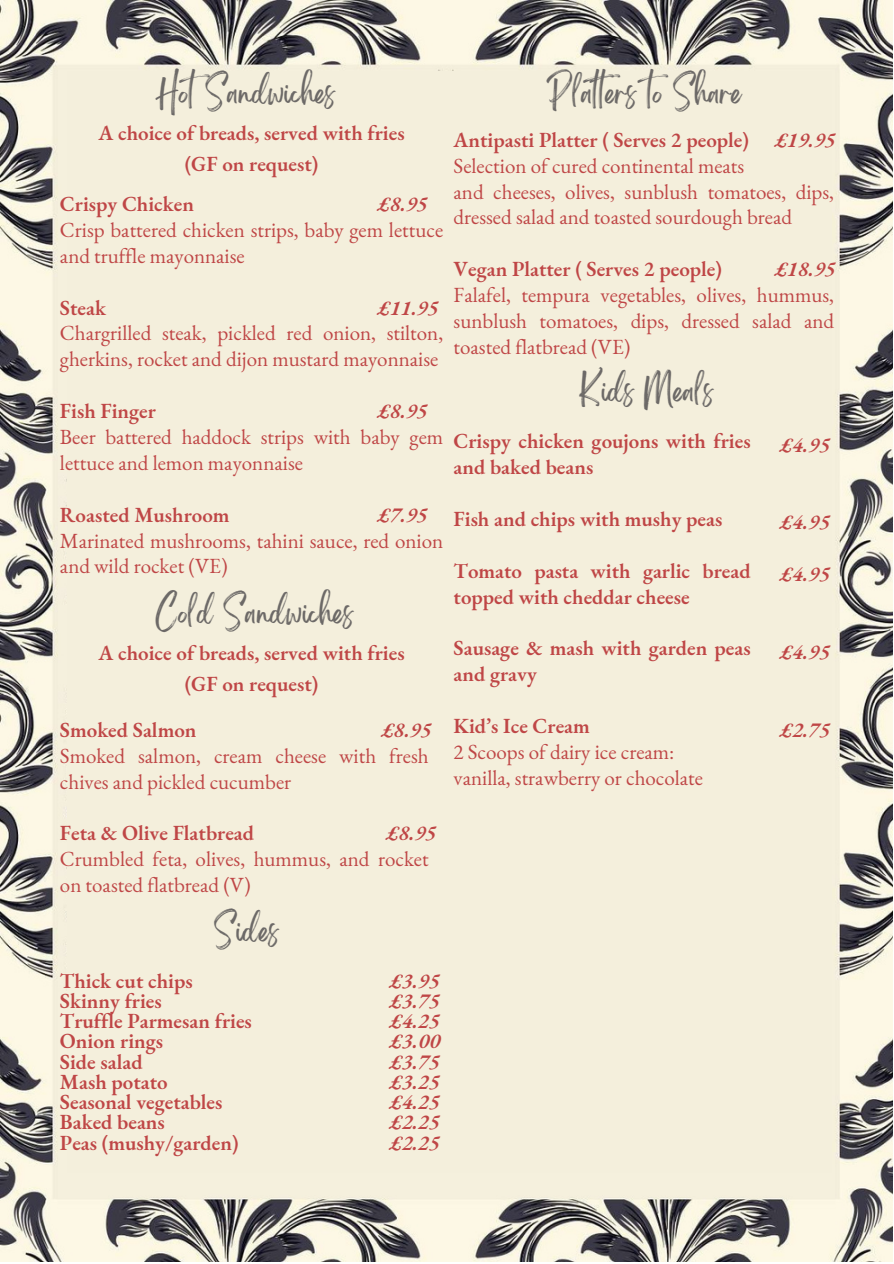
<style>
.page{position:relative;width:894px;height:1264px;background:#fff}
.page>*{position:absolute;margin:0;border:0;box-sizing:border-box;transform-origin:0 0}
.t1{font:26.1px "Brightwall";color:#6c6967}
.t2{font:21px/25.8px "EB Garamond";color:#bf4646}
.t3{font:600 21px/20.2px "EB Garamond";color:#bf4646}
.t4{font:italic 600 21px/20.2px "EB Garamond";color:#bf4646;text-align:justify}
</style>
<div class="page">
<img style="left:0;top:0;width:892px;height:1261px">
<div style="left:67px;top:71px;width:764px;height:1101px;background:#f4efdc"></div>
<h1 class="t1" style="left:155px;top:83px;width:181px">HotSandwiches</h1>
<h2 class="t3" style="left:98px;top:117px;width:307px;line-height:31.5px;text-align:center">A choice of breads, served with fries (GF on request)</h2>
<h1 class="t3" style="left:60px;top:193px;width:135px">Crispy Chicken</h1>
<h2 class="t2" style="left:60px;top:216px;width:384px">Crisp battered chicken strips, baby gem lettuce and truffle mayonnaise</h2>
<h2 class="t3" style="left:60px;top:297px;width:48px">Steak</h2>
<h2 class="t2" style="left:60px;top:320px;width:384px">Chargrilled steak, pickled red onion, stilton, gherkins, rocket and dijon mustard mayonnaise</h2>
<h2 class="t3" style="left:60px;top:400px;width:97px">Fish Finger</h2>
<h2 class="t2" style="left:60px;top:423px;width:384px">Beer battered haddock strips with baby gem lettuce and lemon mayonnaise</h2>
<h1 class="t3" style="left:60px;top:504px;width:171px">Roasted Mushroom</h1>
<h2 class="t2" style="left:60px;top:527px;width:384px">Marinated mushrooms, tahini sauce, red onion and wild rocket (VE)</h2>
<h2 class="t4" style="left:378px;top:193px;width:51px">£8.95</h2>
<h2 class="t4" style="left:378px;top:297px;width:62px">£11.95</h2>
<h2 class="t4" style="left:378px;top:400px;width:51px">£8.95</h2>
<h2 class="t4" style="left:378px;top:504px;width:51px">£7.95</h2>
<p class="t1" style="left:155px;top:603px;width:199px">Cold Sandwiches</p>
<p class="t3" style="left:98px;top:636px;width:307px;line-height:31.5px;text-align:center">A choice of breads, served with fries (GF on request)</p>
<p class="t4" style="left:381px;top:719px;width:51px">£8.95</p>
<p class="t3" style="left:60px;top:719px;width:138px">Smoked Salmon</p>
<p class="t2" style="left:60px;top:742px;width:370px">Smoked salmon, cream cheese with fresh chives and pickled cucumber</p>
<p class="t3" style="left:60px;top:822px;width:196px">Feta &amp; Olive Flatbread</p>
<h1 class="t2" style="left:60px;top:846px;width:370px">Crumbled feta, olives, hummus, and rocket on toasted flatbread (V)</h1>
<p class="t4" style="left:386px;top:822px;width:51px">£8.95</p>
<h1 class="t1" style="left:214px;top:922px;width:66px">Sides</h1>
<h2 class="t3" style="left:60px;top:969px;width:193px">Thick cut chips<br>Skinny fries<br>Truffle Parmesan fries<br>Onion rings<br>Side salad<br>Mash potato<br>Seasonal vegetables<br>Baked beans<br>Peas (mushy/garden)</h2>
<h2 class="t4" style="left:390px;top:969px;width:51px">£3.95 £3.75 £4.25 £3.00 £3.75 £3.25 £4.25 £2.25 £2.25</h2>
<p class="t1" style="left:546px;top:83px;width:196px">Platers to Share</p>
<h2 class="t3" style="left:453px;top:129px;width:297px">Antipasti Platter ( Serves 2 people)</h2>
<h2 class="t2" style="left:453px;top:152px;width:292px">Selection of cured continental meats</h2>
<p class="t2" style="left:453px;top:178px;width:382px">and cheeses, olives, sunblush tomatoes, dips, dressed salad and toasted sourdough bread</p>
<p class="t3" style="left:453px;top:259px;width:270px">Vegan Platter ( Serves 2 people)</p>
<p class="t2" style="left:453px;top:282px;width:382px;text-align:justify">Falafel, tempura vegetables, olives, hummus, sunblush tomatoes, dips, dressed salad and toasted flatbread (VE)</p>
<p class="t4" style="left:774px;top:129px;width:62px">£19.95</p>
<p class="t4" style="left:774px;top:259px;width:62px">£18.95</p>
<p class="t1" style="left:579px;top:382px;width:135px">Kids Meals</p>
<p class="t3" style="left:453px;top:428px;width:298px;line-height:25.8px">Crispy chicken goujons with fries and baked beans</p>
<p class="t3" style="left:453px;top:508px;width:270px">Fish and chips with mushy peas</p>
<h2 class="t3" style="left:453px;top:557px;width:298px;line-height:25.8px">Tomato pasta with garlic bread topped with cheddar cheese</h2>
<h2 class="t3" style="left:453px;top:635px;width:298px;line-height:25.8px">Sausage &amp; mash with garden peas and gravy</h2>
<h2 class="t3" style="left:453px;top:715px;width:138px">Kid’s Ice Cream</h2>
<h2 class="t2" style="left:453px;top:738px;width:222px">2 Scoops of dairy ice cream:</h2>
<h2 class="t2" style="left:453px;top:764px;width:251px">vanilla, strawberry or chocolate</h2>
<p class="t4" style="left:780px;top:434px;width:51px">£4.95</p>
<p class="t4" style="left:780px;top:512px;width:51px">£4.95</p>
<p class="t4" style="left:780px;top:563px;width:51px">£4.95</p>
<p class="t4" style="left:780px;top:641px;width:51px">£4.95</p>
<h2 class="t4" style="left:780px;top:719px;width:51px">£2.75</h2>
</div>
